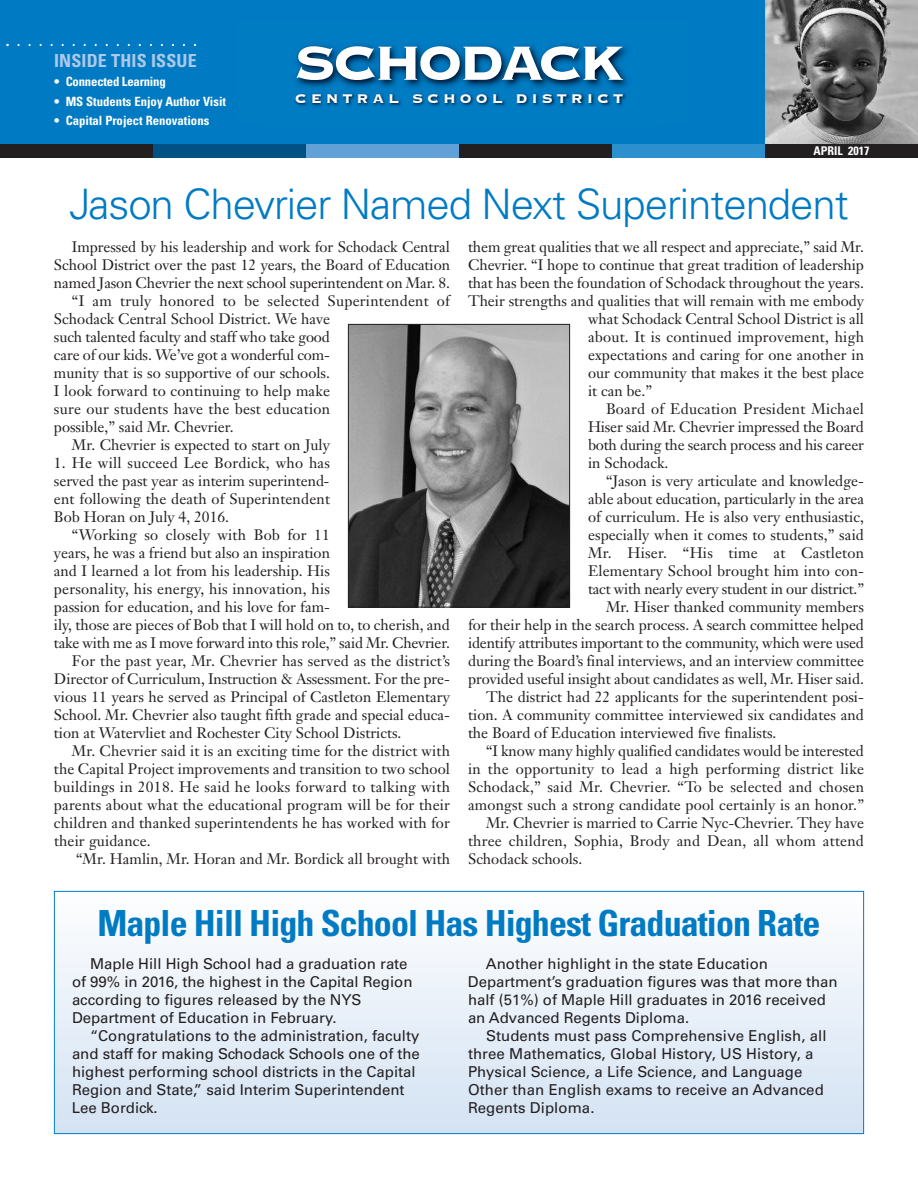
<style>
.page{position:relative;width:918px;height:1188px;background:#fff}
.page>*{position:absolute;margin:0;border:0;box-sizing:border-box;transform-origin:0 0}
.t1{font:700 63px "Copperplate";letter-spacing:-.07em;color:#fff}
.t2{font:300 42px "Univers";letter-spacing:-.025em;color:#007bc3}
.t3{font:700 condensed 36px "Univers";letter-spacing:-.025em;color:#007bc3}
.t4{font:700 condensed 18px "Univers";letter-spacing:.01em;color:#adc8e8}
.t5{font:700 16.5px "Copperplate";letter-spacing:.24em;color:#fff}
.t6{font:15px/18px "Janson Text";color:#231f20;text-align:justify}
.t7{font:15px/18px "Univers";color:#231f20}
.t8{font:15px "Janson Text";letter-spacing:.02em;color:#231f20}
.t9{font:700 condensed 12.75px "Univers";color:#fff}
.t10{font:700 condensed 12px "Univers";color:#fff}
</style>
<div class="page">
<div style="left:0;top:0;width:918px;height:144px;background:#007bc3"></div>
<img style="left:296px;top:44px;width:332px;height:40px">
<img style="left:295px;top:84px;width:332px;height:22px">
<div style="left:306px;top:144px;width:153px;height:14px;background:#61a1d7"></div>
<div style="left:153px;top:144px;width:153px;height:14px;background:#005184"></div>
<div style="left:459px;top:144px;width:153px;height:14px;background:#231f20"></div>
<div style="left:612px;top:144px;width:153px;height:14px;background:#2c90cf"></div>
<div style="left:0;top:144px;width:153px;height:14px;background:#231f20"></div>
<div style="left:765px;top:144px;width:153px;height:14px;background:#231f20"></div>
<svg style="left:6px;top:44px;width:190px;height:2px"></svg>
<img style="left:765px;top:0;width:153px;height:144px">
<img style="left:350px;top:326px;width:218px;height:280px">
<div style="left:348px;top:324px;width:222px;height:284px;border:1px solid #231f20"></div>
<div style="left:55px;top:892px;width:808px;height:241px;background:linear-gradient(to bottom,#fefefe,#d4e2f3)"></div>
<div style="left:54px;top:891px;width:810px;height:243px;border:1px solid #007bc3"></div>
<p class="t4" style="left:54px;top:54px;width:144px">INSIDE THIS ISSUE</p>
<p class="t9" style="left:54px;top:77px;width:113px">• Connected Learning</p>
<p class="t9" style="left:54px;top:97px;width:174px">• MS Students Enjoy Author Visit</p>
<p class="t9" style="left:54px;top:116px;width:157px">• Capital Project Renovations</p>
<h1 class="t1" style="left:294px;top:21px;width:331px">SCHODACK</h1>
<p class="t5" style="left:295px;top:87px;width:330px">CENTRAL SCHOOL DISTRICT</p>
<p class="t10" style="left:814px;top:146px;width:57px">APRIL 2017</p>
<h2 class="t2" style="left:69px;top:189px;width:781px">Jason Chevrier Named Next Superintendent</h2>
<p class="t6" style="left:72px;top:239px;width:380px">Impressed by his leadership and work for Schodack Central</p>
<p class="t6" style="left:54px;top:257px;width:398px">School District over the past 12 years, the Board of Education</p>
<p class="t6" style="left:54px;top:275px;width:398px">named Jason Chevrier the next school superintendent on Mar. 8.</p>
<p class="t6" style="left:72px;top:293px;width:380px">“I am truly honored to be selected Superintendent of</p>
<p class="t6" style="left:54px;top:311px;width:278px">Schodack Central School District. We have</p>
<p class="t6" style="left:54px;top:329px;width:278px">such talented faculty and staff who take good</p>
<p class="t6" style="left:54px;top:347px;width:278px">care of our kids. We’ve got a wonderful com-</p>
<p class="t6" style="left:54px;top:365px;width:278px">munity that is so supportive of our schools.</p>
<p class="t6" style="left:54px;top:383px;width:278px">I look forward to continuing to help make</p>
<p class="t6" style="left:54px;top:401px;width:278px">sure our students have the best education</p>
<p class="t6" style="left:54px;top:419px;width:181px">possible,” said Mr. Chevrier.</p>
<p class="t6" style="left:72px;top:437px;width:260px">Mr. Chevrier is expected to start on July</p>
<p class="t6" style="left:54px;top:455px;width:278px">1. He will succeed Lee Bordick, who has served the past year as interim superintend&shy;ent following the death of Superintendent Bob Horan on July 4, 2016.</p>
<p class="t6" style="left:72px;top:527px;width:260px">“Working so closely with Bob for 11</p>
<p class="t6" style="left:54px;top:545px;width:278px">years, he was a friend but also an inspiration</p>
<p class="t6" style="left:54px;top:563px;width:278px">and I learned a lot from his leadership. His</p>
<p class="t6" style="left:54px;top:581px;width:278px">personality, his energy, his innovation, his</p>
<p class="t6" style="left:54px;top:599px;width:278px">passion for education, and his love for fam-</p>
<p class="t6" style="left:54px;top:617px;width:398px">ily, those are pieces of Bob that I will hold on to, to cherish, and</p>
<p class="t6" style="left:54px;top:635px;width:398px">take with me as I move forward into this role,” said Mr. Chevrier.</p>
<p class="t6" style="left:72px;top:653px;width:380px">For the past year, Mr. Chevrier has served as the district’s</p>
<p class="t6" style="left:54px;top:671px;width:398px">Director of Curriculum, Instruction &amp; Assessment. For the pre-</p>
<p class="t6" style="left:54px;top:689px;width:397px">vious 11 years he served as Principal of Castleton Elementary</p>
<p class="t6" style="left:54px;top:707px;width:398px">School. Mr. Chevrier also taught fifth grade and special educa-</p>
<p class="t6" style="left:54px;top:725px;width:349px">tion at Watervliet and Rochester City School Districts.</p>
<p class="t6" style="left:72px;top:743px;width:380px">Mr. Chevrier said it is an exciting time for the district with</p>
<p class="t6" style="left:54px;top:761px;width:398px">the Capital Project improvements and transition to two school</p>
<p class="t8" style="left:54px;top:781px;width:398px">buildings in 2018. He said he looks forward to talking with</p>
<p class="t6" style="left:54px;top:797px;width:397px">parents about what the educational program will be for their</p>
<p class="t6" style="left:54px;top:815px;width:398px">children and thanked superintendents he has worked with for</p>
<p class="t6" style="left:54px;top:833px;width:98px">their guidance.</p>
<p class="t6" style="left:76px;top:851px;width:376px">“Mr. Hamlin, Mr. Horan and Mr. Bordick all brought with</p>
<p class="t6" style="left:468px;top:239px;width:398px">them great qualities that we all respect and appreciate,” said Mr.</p>
<p class="t6" style="left:468px;top:257px;width:398px">Chevrier. “I hope to continue that great tradition of leadership</p>
<p class="t6" style="left:468px;top:275px;width:398px">that has been the foundation of Schodack throughout the years.</p>
<p class="t6" style="left:468px;top:293px;width:398px">Their strengths and qualities that will remain with me embody</p>
<p class="t6" style="left:588px;top:311px;width:278px">what Schodack Central School District is all</p>
<p class="t6" style="left:588px;top:329px;width:278px">about. It is continued improvement, high</p>
<p class="t6" style="left:588px;top:347px;width:278px">expectations and caring for one another in</p>
<p class="t6" style="left:588px;top:365px;width:278px">our community that makes it the best place</p>
<p class="t6" style="left:588px;top:383px;width:66px">it can be.”</p>
<p class="t6" style="left:606px;top:401px;width:260px">Board of Education President Michael</p>
<p class="t6" style="left:588px;top:419px;width:278px">Hiser said Mr. Chevrier impressed the Board</p>
<p class="t6" style="left:588px;top:437px;width:277px">both during the search process and his career</p>
<p class="t6" style="left:588px;top:455px;width:82px">in Schodack.</p>
<p class="t6" style="left:606px;top:473px;width:259px">“Jason is very articulate and knowledge-</p>
<p class="t6" style="left:588px;top:491px;width:278px">able about education, particularly in the area</p>
<p class="t6" style="left:588px;top:509px;width:278px">of curriculum. He is also very enthusiastic,</p>
<p class="t6" style="left:588px;top:527px;width:277px">especially when it comes to students,” said</p>
<p class="t6" style="left:588px;top:545px;width:278px">Mr. Hiser. “His time at Castleton</p>
<p class="t6" style="left:588px;top:563px;width:278px">Elementary School brought him into con-</p>
<p class="t6" style="left:588px;top:581px;width:278px">tact with nearly every student in our district.”</p>
<p class="t6" style="left:606px;top:599px;width:260px">Mr. Hiser thanked community members</p>
<p class="t6" style="left:468px;top:617px;width:398px">for their help in the search process. A search committee helped</p>
<p class="t6" style="left:468px;top:635px;width:398px">identify attributes important to the community, which were used</p>
<p class="t6" style="left:468px;top:653px;width:398px">during the Board’s final interviews, and an interview committee</p>
<p class="t6" style="left:468px;top:671px;width:397px">provided useful insight about candidates as well, Mr. Hiser said.</p>
<p class="t6" style="left:486px;top:689px;width:380px">The district had 22 applicants for the superintendent posi-</p>
<p class="t6" style="left:468px;top:707px;width:398px">tion. A community committee interviewed six candidates and</p>
<p class="t6" style="left:468px;top:725px;width:310px">the Board of Education interviewed five finalists.</p>
<p class="t6" style="left:486px;top:743px;width:379px">“I know many highly qualified candidates would be interested</p>
<p class="t6" style="left:468px;top:761px;width:398px">in the opportunity to lead a high performing district like</p>
<p class="t6" style="left:468px;top:779px;width:398px">Schodack,” said Mr. Chevrier. “To be selected and chosen</p>
<p class="t6" style="left:468px;top:797px;width:398px">amongst such a strong candidate pool certainly is an honor.”</p>
<p class="t6" style="left:486px;top:815px;width:380px">Mr. Chevrier is married to Carrie Nyc-Chevrier. They have</p>
<p class="t6" style="left:468px;top:833px;width:398px">three children, Sophia, Brody and Dean, all whom attend</p>
<p class="t6" style="left:468px;top:851px;width:116px">Schodack schools.</p>
<h3 class="t3" style="left:97px;top:910px;width:725px">Maple Hill High School Has Highest Graduation Rate</h3>
<p class="t7" style="left:72px;top:956px;width:342px;text-indent:18px">Maple Hill High School had a graduation rate of 99% in 2016, the highest in the Capital Region according to figures released by the NYS Department of Education in February.</p>
<p class="t7" style="left:72px;top:1028px;width:349px;text-indent:18px">“Congratulations to the administration, faculty and staff for making Schodack Schools one of the highest performing school districts in the Capital Region and State,” said Interim Superintendent Lee Bordick.</p>
<p class="t7" style="left:468px;top:956px;width:371px;text-indent:18px">Another highlight in the state Education Department’s graduation figures was that more than half (51%) of Maple Hill graduates in 2016 received an Advanced Regents Diploma.</p>
<p class="t7" style="left:468px;top:1028px;width:360px;text-indent:18px">Students must pass Comprehensive English, all three Mathematics, Global History, US History, a Physical Science, a Life Science, and Language Other than English exams to receive an Advanced Regents Diploma.</p>
</div>
